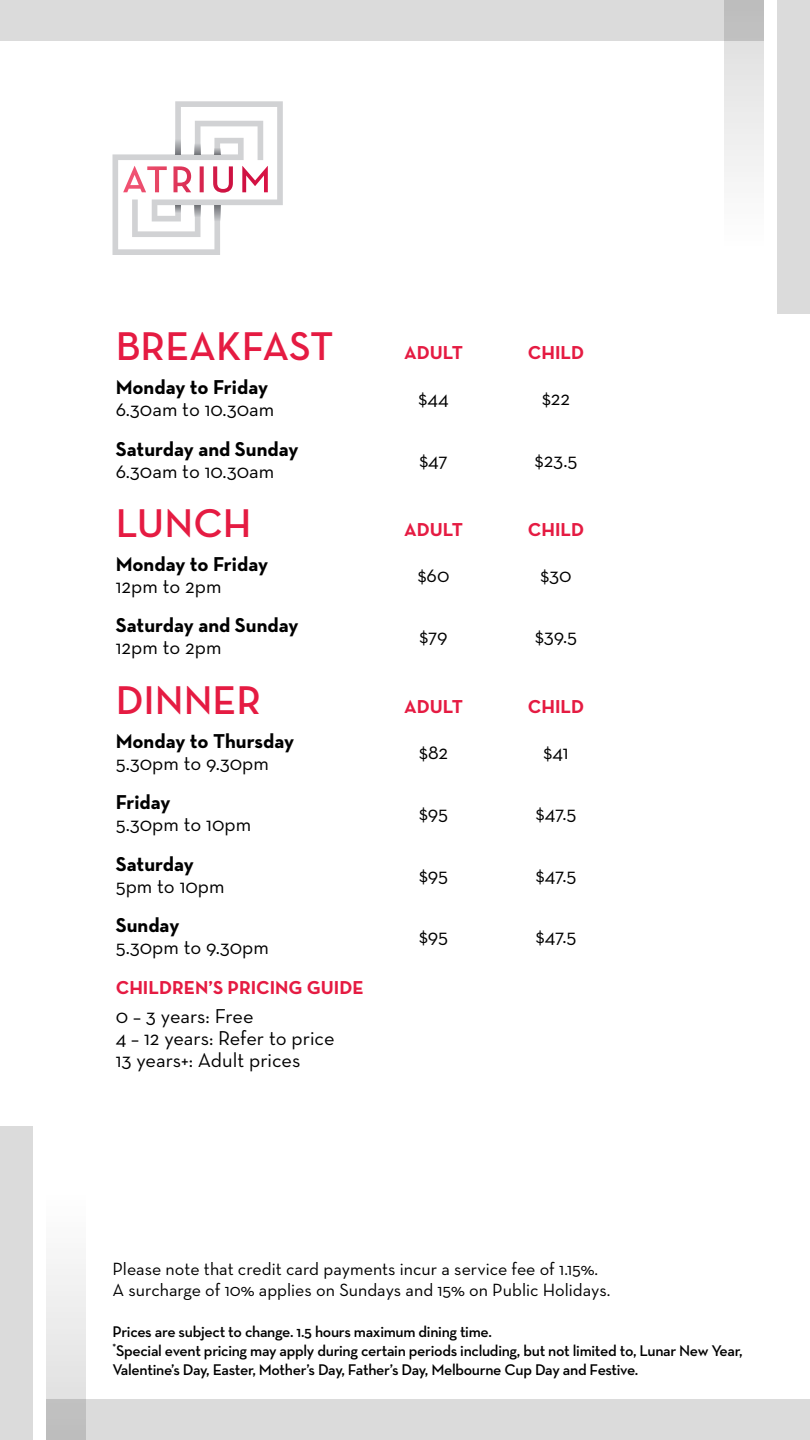
<style>
.page{position:relative;width:810px;height:1440px;background:#fff}
.page>*{position:absolute;margin:0;border:0;box-sizing:border-box;transform-origin:0 0}
.t1{font:600 40.88px "Neutra Text";color:#e51b42}
.t2{font:20.4px/22px "Neutra Text";color:#000}
.t3{font:700 20.4px/22px "Neutra Text";color:#000}
.t4{font:700 19.05px "Neutra Text";color:#e51b42}
.t5{font:18px/21.6px "Neutra Text";color:#000}
.t6{font:600 15.75px/18.9px "Neutra Text";letter-spacing:-.02em;color:#000}
.s1{font-weight:700}
.s2{font-weight:400}
</style>
<div class="page">
<svg style="left:113px;top:101px;width:170px;height:154px"></svg>
<div style="left:778px;top:0;width:32px;height:313px;background:#dbdbdb"></div>
<div style="left:0;top:0;width:764px;height:40px;background:#dbdbdb"></div>
<svg style="left:724px;top:0;width:40px;height:177px;fill:#e8e8e8"></svg>
<div style="left:0;top:1127px;width:32px;height:313px;background:#dbdbdb"></div>
<div style="left:46px;top:1400px;width:764px;height:40px;background:#dbdbdb"></div>
<svg style="left:46px;top:1264px;width:40px;height:176px;fill:#e8e8e8"></svg>
<p class="t1" style="left:116px;top:321px;width:219px">BREAKFAST</p>
<p class="t2" style="left:116px;top:376px;width:160px"><span class="s1">Monday to Friday<br></span>6.30am to 10.30am</p>
<p class="t3" style="left:116px;top:437px;width:184px">Saturday and Sunday<br><span class="s2">6.30am to 10.30am</span></p>
<p class="t1" style="left:116px;top:498px;width:137px">LUNCH</p>
<p class="t3" style="left:116px;top:553px;width:154px">Monday to Friday<br><span class="s2">12pm to 2pm</span></p>
<p class="t3" style="left:116px;top:614px;width:184px">Saturday and Sunday<br><span class="s2">12pm to 2pm</span></p>
<p class="t1" style="left:116px;top:675px;width:147px">DINNER</p>
<p class="t3" style="left:116px;top:730px;width:180px">Monday to Thursday<br><span class="s2">5.30pm to 9.30pm</span></p>
<p class="t2" style="left:116px;top:791px;width:137px"><span class="s1">Friday<br></span>5.30pm to 10pm</p>
<p class="t2" style="left:116px;top:852px;width:110px"><span class="s1">Saturday<br></span>5pm to 10pm</p>
<p class="t2" style="left:116px;top:914px;width:155px"><span class="s1">Sunday<br></span>5.30pm to 9.30pm</p>
<p class="t4" style="left:116px;top:976px;width:250px">CHILDREN’S PRICING GUIDE</p>
<p class="t2" style="left:116px;top:1004px;width:220px">0 – 3 years: Free<br>4 – 12 years: Refer to price<br>13 years+: Adult prices</p>
<p class="t4" style="left:404px;top:341px;width:61px">ADULT</p>
<p class="t4" style="left:528px;top:341px;width:58px">CHILD</p>
<p class="t2" style="left:419px;top:387px;width:32px">$44</p>
<p class="t2" style="left:542px;top:387px;width:30px">$22</p>
<p class="t2" style="left:419px;top:448px;width:30px">$47</p>
<p class="t2" style="left:535px;top:448px;width:44px">$23.5</p>
<p class="t4" style="left:404px;top:518px;width:61px">ADULT</p>
<p class="t4" style="left:528px;top:518px;width:58px">CHILD</p>
<p class="t2" style="left:418px;top:564px;width:33px">$60</p>
<p class="t2" style="left:541px;top:564px;width:33px">$30</p>
<p class="t2" style="left:419px;top:625px;width:30px">$79</p>
<p class="t2" style="left:535px;top:625px;width:43px">$39.5</p>
<p class="t4" style="left:404px;top:695px;width:61px">ADULT</p>
<p class="t4" style="left:528px;top:695px;width:58px">CHILD</p>
<p class="t2" style="left:419px;top:741px;width:30px">$82</p>
<p class="t2" style="left:544px;top:741px;width:27px">$41</p>
<p class="t2" style="left:419px;top:802px;width:30px">$95</p>
<p class="t2" style="left:536px;top:802px;width:42px">$47.5</p>
<p class="t2" style="left:419px;top:863px;width:30px">$95</p>
<p class="t2" style="left:536px;top:863px;width:42px">$47.5</p>
<p class="t2" style="left:419px;top:925px;width:30px">$95</p>
<p class="t2" style="left:536px;top:925px;width:42px">$47.5</p>
<p class="t5" style="left:112px;top:1257px;width:499px">Please note that credit card payments incur a service fee of 1.15%.<br>A surcharge of 10% applies on Sundays and 15% on Public Holidays.</p>
<p class="t6" style="left:112px;top:1322px;width:632px">Prices are subject to change. 1.5 hours maximum dining time.<br><sup>*</sup>Special event pricing may apply during certain periods including, but not limited to, Lunar New Year,<br>Valentine’s Day, Easter, Mother’s Day, Father’s Day, Melbourne Cup Day and Festive.</p>
</div>
